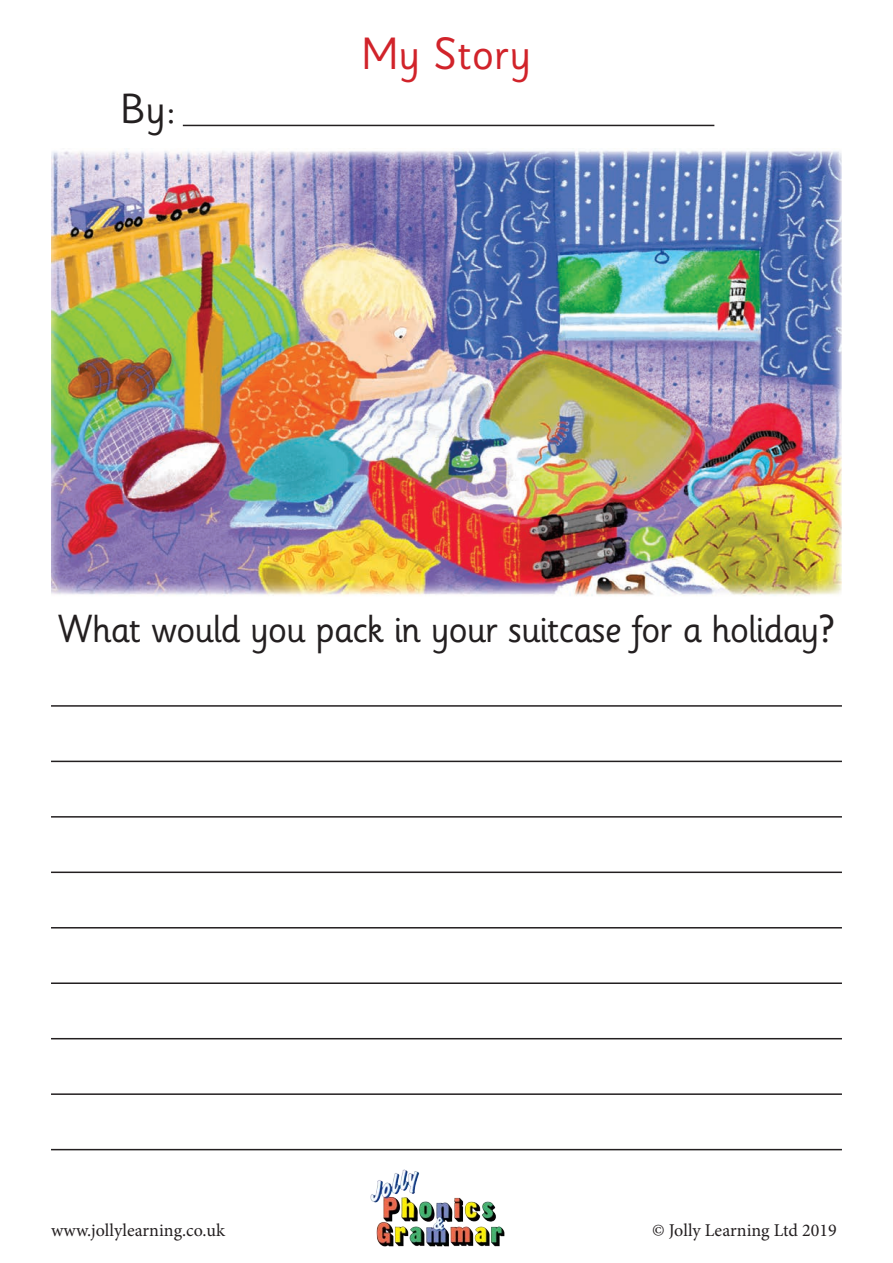
<style>
.page{position:relative;width:893px;height:1263px;background:#fff}
.page>*{position:absolute;margin:0;border:0;box-sizing:border-box;transform-origin:0 0}
.t1{font:45px "Sassoon Infant";color:#d1232a}
.t2{font:42px "Sassoon Infant";color:#231f20}
.t3{font:39px "Sassoon Infant";letter-spacing:-.03em;color:#231f20}
.t4{font:18px "Minion Pro";color:#231f20}
</style>
<div class="page">
<hr style="left:183px;top:125px;width:531px;height:1px;background:#231f20">
<hr style="left:51px;top:705px;width:791px;height:2px;background:#231f20">
<hr style="left:51px;top:1149px;width:791px;height:1px;background:#231f20">
<hr style="left:51px;top:1093px;width:791px;height:2px;background:#231f20">
<hr style="left:51px;top:1038px;width:791px;height:1px;background:#231f20">
<hr style="left:51px;top:982px;width:791px;height:2px;background:#231f20">
<hr style="left:51px;top:927px;width:791px;height:1px;background:#231f20">
<hr style="left:51px;top:871px;width:791px;height:2px;background:#231f20">
<hr style="left:51px;top:816px;width:791px;height:1px;background:#231f20">
<hr style="left:51px;top:761px;width:791px;height:1px;background:#231f20">
<img style="left:370px;top:1169px;width:135px;height:78px">
<img style="left:51px;top:149px;width:791px;height:447px">
<h2 class="t2" style="left:120px;top:84px;width:57px">By:</h2>
<h1 class="t1" style="left:361px;top:26px;width:171px">My Story</h1>
<h3 class="t3" style="left:58px;top:605px;width:779px">What would you pack in your suitcase for a holiday?</h3>
<p class="t4" style="left:51px;top:1218px;width:176px">www.jollylearning.co.uk</p>
<p class="t4" style="left:652px;top:1218px;width:186px">© Jolly Learning Ltd 2019</p>
</div>
